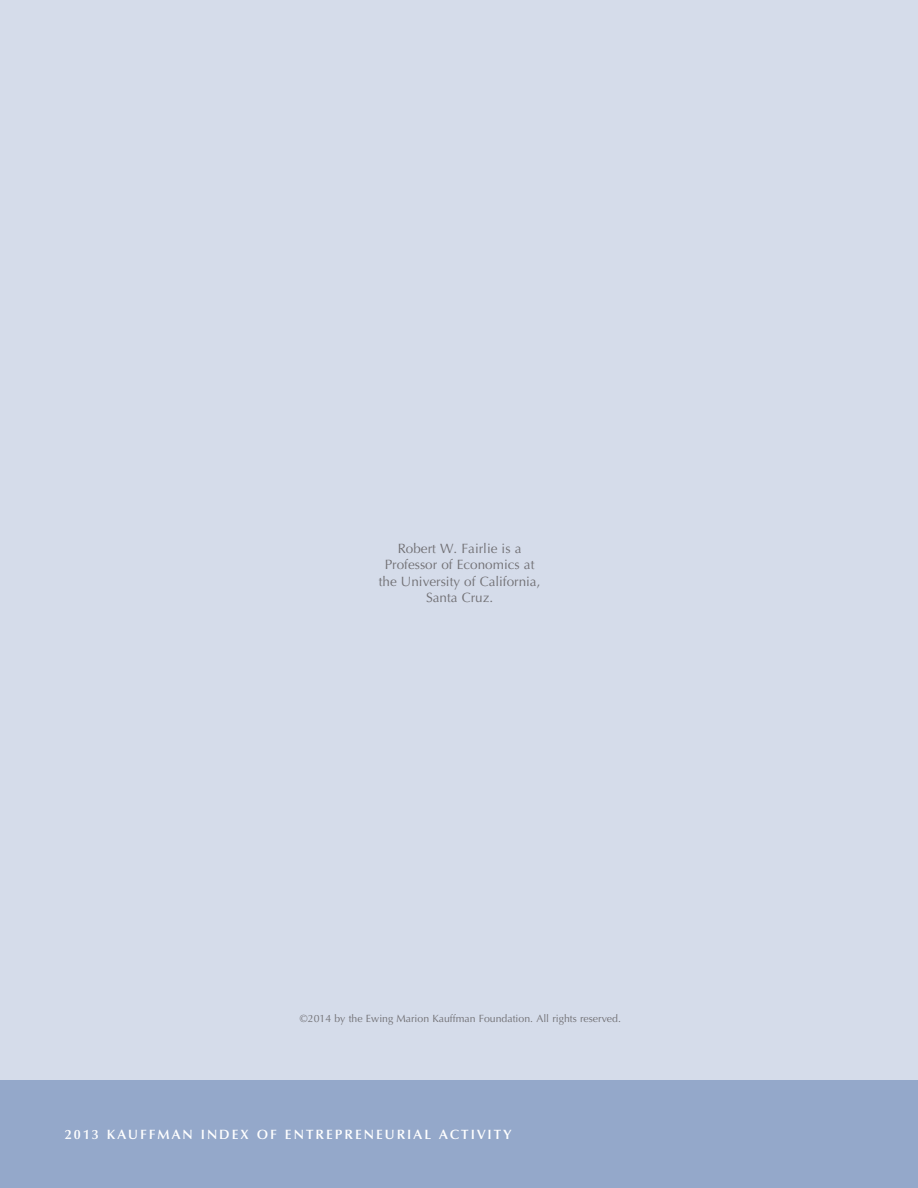
<style>
.page{position:relative;width:918px;height:1188px;background:#d5dcea}
.page>*{position:absolute;margin:0;border:0;box-sizing:border-box;transform-origin:0 0}
.t1{font:13.5px/16.2px "Optima";color:#717074;text-align:center}
.t2{font:600 13.5px "Optima";letter-spacing:.15em;color:#fff}
.t3{font:10.5px "Optima";color:#717074}
</style>
<div class="page">
<div style="left:0;top:1080px;width:918px;height:108px;background:#94a8ca"></div>
<p class="t1" style="left:379px;top:541px;width:163px">Robert W. Fairlie is a<br>Professor of Economics at the University of California,<br>Santa Cruz.</p>
<p class="t3" style="left:300px;top:1012px;width:322px">©2014 by the Ewing Marion Kauffman Foundation. All rights reserved.</p>
<p class="t2" style="left:65px;top:1126px;width:448px">2013 KAUFFMAN INDEX OF ENTREPRENEURIAL ACTIVITY</p>
</div>
